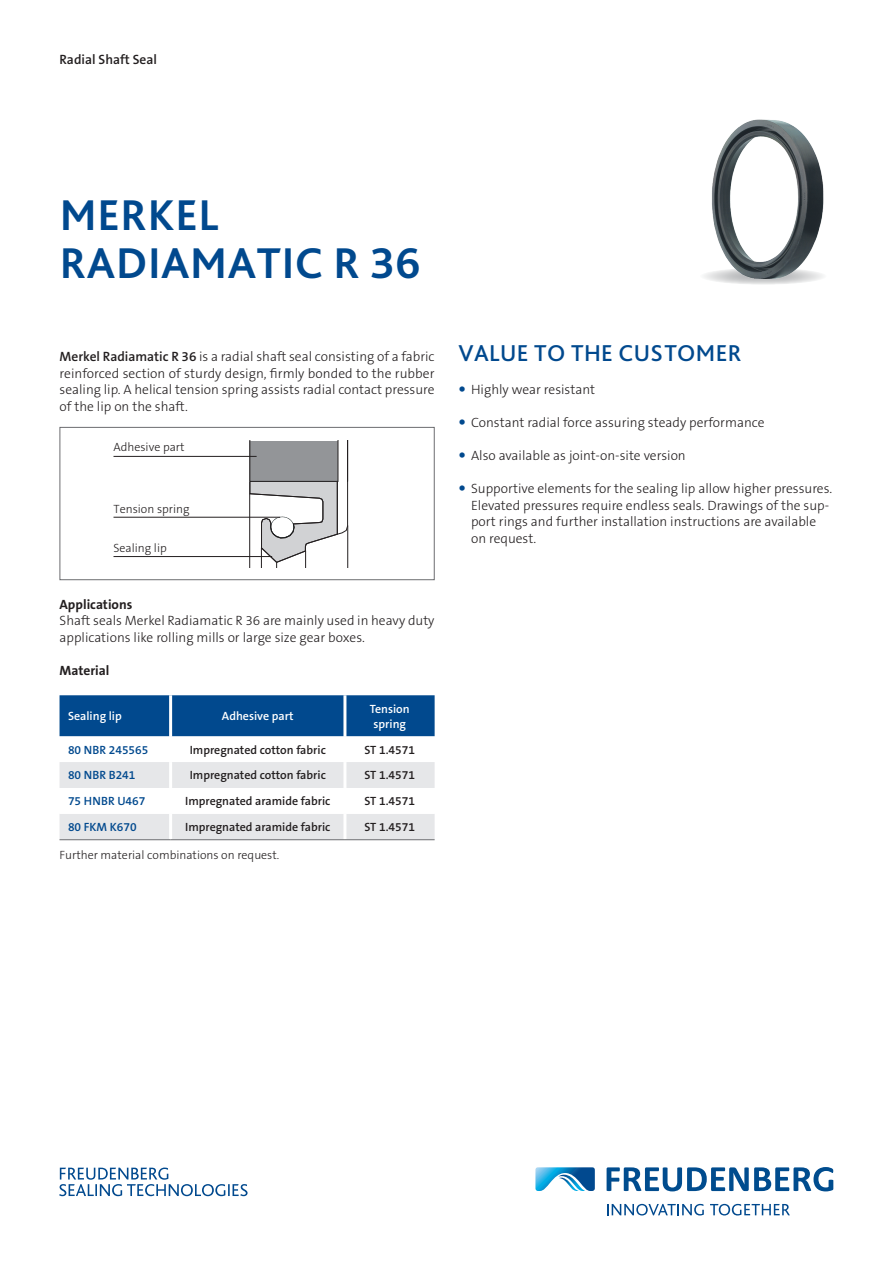
<style>
.page{position:relative;width:893px;height:1263px;background:#fff}
.page>*{position:absolute;margin:0;border:0;box-sizing:border-box;transform-origin:0 0}
.Headline_blue{font:700 45px "Bliss Pro";letter-spacing:.015em;color:#01498e}
.Subhead_Caps_blue{font:500 24px "Bliss Pro";letter-spacing:.015em;color:#01498e}
.Copy_EN{font:300 13.5px/16.5px "The Sans B W3";color:#231f20}
.Copy_Subhead_EN{font:700 13.5px "The Sans B W7";color:#231f20}
.Chapter{font:600 13.5px "The Sans B W6";color:#231f20}
.Table_Center_semibol{font:600 12px "The Sans B W6";color:#231f20}
.image_EN{font:300 12px "The Sans B W3";color:#231f20}
.Table_content_blue_s{font:600 12px "The Sans B W6";color:#01498e}
.Table_head_center_wh{font:600 12px/15px "The Sans B W6";color:#fff;text-align:center}
.Table_head_white_sem{font:600 12px "The Sans B W6";color:#fff}
.s1{font-family:"The Sans B W6";font-weight:600}
</style>
<div class="page">
<svg style="left:607px;top:1167px;width:226px;height:24px"></svg>
<svg style="left:535px;top:1167px;width:60px;height:24px"></svg>
<svg style="left:607px;top:1204px;width:97px;height:11px"></svg>
<svg style="left:710px;top:1204px;width:80px;height:11px"></svg>
<svg style="left:59px;top:1167px;width:189px;height:29px"></svg>
<img style="left:704px;top:119px;width:120px;height:166px">
<div style="left:60px;top:427px;width:375px;height:153px;border:1px solid #6c6d70"></div>
<hr style="left:249px;top:494px;width:1px;height:74px;background:#231f20">
<svg style="left:250px;top:441px;width:98px;height:127px"></svg>
<hr style="left:347px;top:525px;width:1px;height:43px;background:#231f20">
<hr style="left:114px;top:456px;width:143px;height:1px;background:#231f20">
<hr style="left:114px;top:517px;width:166px;height:1px;background:#231f20">
<hr style="left:114px;top:556px;width:158px;height:1px;background:#231f20">
<div style="left:60px;top:695px;width:375px;height:41px;background:#01498e"></div>
<svg style="left:60px;top:762px;width:375px;height:77px"></svg>
<hr style="left:169px;top:695px;width:3px;height:41px;background:#fff">
<hr style="left:169px;top:762px;width:3px;height:26px;background:#fff">
<hr style="left:169px;top:788px;width:3px;height:26px;background:#fff">
<hr style="left:169px;top:814px;width:3px;height:25px;background:#fff">
<hr style="left:343px;top:695px;width:3px;height:41px;background:#fff">
<hr style="left:343px;top:762px;width:3px;height:26px;background:#fff">
<hr style="left:343px;top:788px;width:3px;height:26px;background:#fff">
<hr style="left:343px;top:814px;width:3px;height:25px;background:#fff">
<hr style="left:60px;top:839px;width:111px;height:1px;background:#6c6d70">
<hr style="left:171px;top:839px;width:174px;height:1px;background:#6c6d70">
<hr style="left:345px;top:839px;width:90px;height:1px;background:#6c6d70">
<p class="Chapter" style="left:60px;top:51px;width:99px">Radial Shaft Seal</p>
<p class="Headline_blue" style="left:60px;top:188px;width:161px">MERKEL</p>
<p class="Headline_blue" style="left:60px;top:236px;width:362px">RADIAMATIC R 36</p>
<p class="Copy_EN" style="left:60px;top:348px;width:377px;text-align:justify"><span class="s1">Merkel Radiamatic R 36</span> is a radial shaft seal consisting of a fabric reinforced section of sturdy design, firmly bonded to the rubber sealing lip. A helical tension spring assists radial contact pressure of the lip on the shaft.</p>
<p class="image_EN" style="left:114px;top:439px;width:73px">Adhesive part</p>
<p class="image_EN" style="left:114px;top:501px;width:78px">Tension spring</p>
<p class="image_EN" style="left:114px;top:540px;width:55px">Sealing lip</p>
<p class="Copy_Subhead_EN" style="left:60px;top:595px;width:74px">Applications</p>
<p class="Copy_EN" style="left:60px;top:612px;width:377px">Shaft seals Merkel Radiamatic R 36 are mainly used in heavy duty applications like rolling mills or large size gear boxes.</p>
<p class="Copy_Subhead_EN" style="left:60px;top:661px;width:51px">Material</p>
<p class="Table_head_white_sem" style="left:68px;top:708px;width:55px">Sealing lip</p>
<p class="Table_head_center_wh" style="left:222px;top:709px;width:73px">Adhesive part</p>
<p class="Table_head_center_wh" style="left:370px;top:701px;width:41px">Tension spring</p>
<p class="Table_content_blue_s" style="left:68px;top:742px;width:82px">80 NBR 245565</p>
<p class="Table_Center_semibol" style="left:190px;top:742px;width:138px">Impregnated cotton fabric</p>
<p class="Table_Center_semibol" style="left:365px;top:742px;width:52px">ST 1.4571</p>
<p class="Table_content_blue_s" style="left:68px;top:768px;width:69px">80 NBR B241</p>
<p class="Table_Center_semibol" style="left:190px;top:768px;width:138px">Impregnated cotton fabric</p>
<p class="Table_Center_semibol" style="left:365px;top:768px;width:52px">ST 1.4571</p>
<p class="Table_content_blue_s" style="left:68px;top:793px;width:79px">75 HNBR U467</p>
<p class="Table_Center_semibol" style="left:185px;top:793px;width:147px">Impregnated aramide fabric</p>
<p class="Table_Center_semibol" style="left:365px;top:793px;width:52px">ST 1.4571</p>
<p class="Table_content_blue_s" style="left:68px;top:819px;width:70px">80 FKM K670</p>
<p class="Table_Center_semibol" style="left:185px;top:819px;width:147px">Impregnated aramide fabric</p>
<p class="Table_Center_semibol" style="left:365px;top:819px;width:52px">ST 1.4571</p>
<p class="image_EN" style="left:60px;top:848px;width:221px">Further material combinations on request.</p>
<p class="Subhead_Caps_blue" style="left:458px;top:338px;width:285px">VALUE TO THE CUSTOMER</p>
<p class="Copy_EN" style="left:471px;top:381px;width:125px">Highly wear resistant</p>
<p class="Copy_EN" style="left:471px;top:414px;width:295px">Constant radial force assuring steady performance</p>
<p class="Copy_EN" style="left:471px;top:447px;width:216px">Also available as joint-on-site version</p>
<p class="Copy_EN" style="left:471px;top:480px;width:363px">Supportive elements for the sealing lip allow higher pressures.<br>Elevated pressures require endless seals. Drawings of the sup&shy;port rings and further installation instructions are available on request.</p>
</div>
